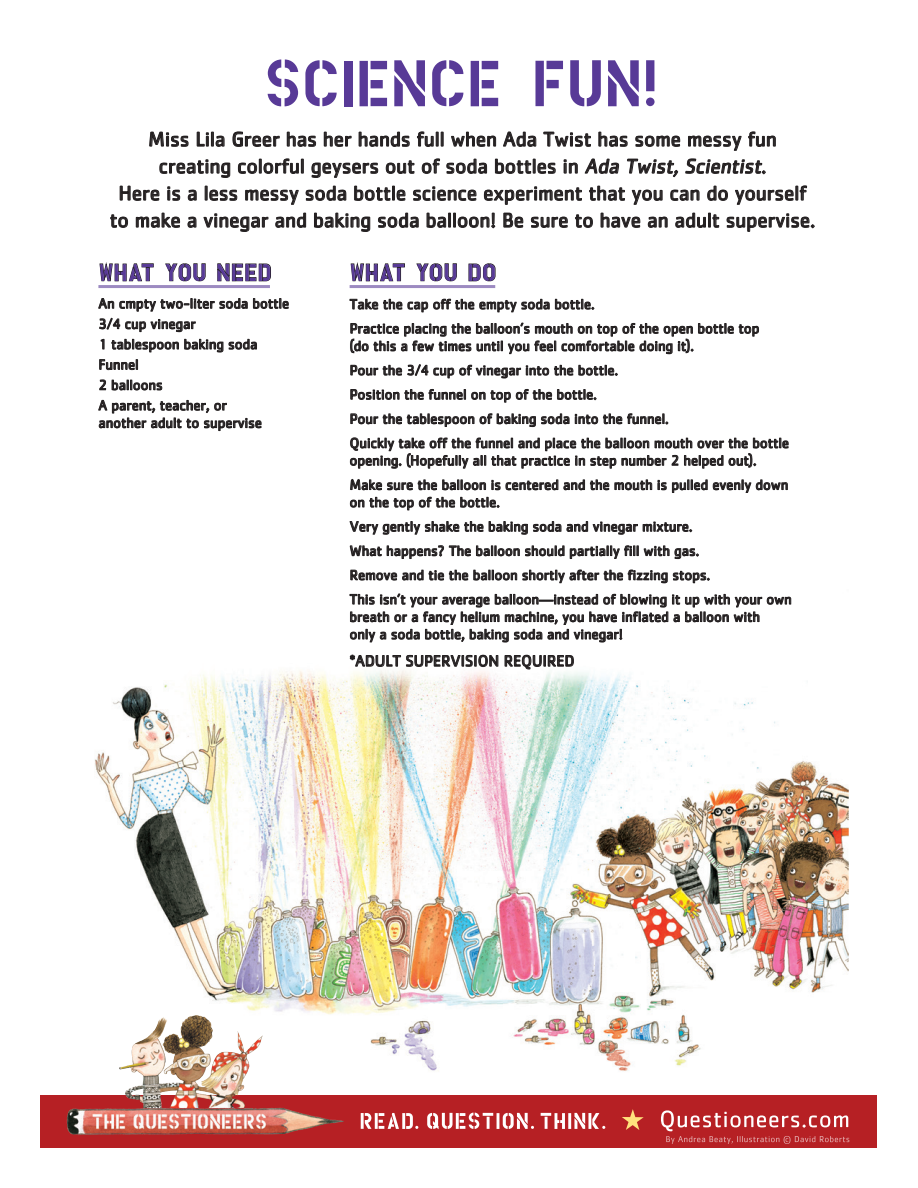
<style>
.page{position:relative;width:918px;height:1188px;background:#fff}
.page>*{position:absolute;margin:0;border:0;box-sizing:border-box;transform-origin:0 0}
.t1{font:63px "General Collection HOUBROKCLE";letter-spacing:-.025em;color:#583a97}
.t2{font:23.25px "General Collection HOUBROKCLE";color:#583a97}
.t3{font:21px/27px "Cachet";color:#231f20;text-align:center}
.t4{font:16.05px "Cachet";color:#231f20}
.t5{font:14.55px/24.3px "Cachet";color:#231f20}
.s1{font-style:italic}
</style>
<div class="page">
<img style="left:95px;top:656px;width:754px;height:416px">
<svg style="left:149px;top:131px;width:40px;height:16px"></svg>
<svg style="left:196px;top:131px;width:29px;height:16px"></svg>
<svg style="left:232px;top:131px;width:48px;height:16px"></svg>
<svg style="left:287px;top:131px;width:29px;height:16px"></svg>
<svg style="left:324px;top:131px;width:28px;height:16px"></svg>
<svg style="left:358px;top:131px;width:52px;height:16px"></svg>
<svg style="left:417px;top:131px;width:26px;height:16px"></svg>
<svg style="left:451px;top:131px;width:45px;height:16px"></svg>
<svg style="left:503px;top:131px;width:34px;height:16px"></svg>
<svg style="left:543px;top:131px;width:48px;height:16px"></svg>
<svg style="left:598px;top:131px;width:30px;height:16px"></svg>
<svg style="left:635px;top:135px;width:45px;height:12px"></svg>
<svg style="left:688px;top:135px;width:54px;height:16px"></svg>
<svg style="left:748px;top:131px;width:28px;height:16px"></svg>
<svg style="left:159px;top:160px;width:72px;height:18px"></svg>
<svg style="left:238px;top:158px;width:65px;height:16px"></svg>
<svg style="left:311px;top:162px;width:67px;height:16px"></svg>
<svg style="left:386px;top:160px;width:29px;height:14px"></svg>
<svg style="left:422px;top:158px;width:18px;height:16px"></svg>
<svg style="left:446px;top:158px;width:41px;height:16px"></svg>
<svg style="left:495px;top:158px;width:61px;height:16px"></svg>
<svg style="left:564px;top:160px;width:14px;height:14px"></svg>
<svg style="left:585px;top:158px;width:35px;height:16px"></svg>
<svg style="left:627px;top:158px;width:51px;height:19px"></svg>
<svg style="left:685px;top:158px;width:80px;height:16px"></svg>
<svg style="left:119px;top:185px;width:41px;height:16px"></svg>
<svg style="left:168px;top:187px;width:12px;height:14px"></svg>
<svg style="left:188px;top:189px;width:9px;height:12px"></svg>
<svg style="left:205px;top:186px;width:33px;height:15px"></svg>
<svg style="left:245px;top:189px;width:54px;height:16px"></svg>
<svg style="left:305px;top:185px;width:42px;height:16px"></svg>
<svg style="left:354px;top:185px;width:52px;height:16px"></svg>
<svg style="left:413px;top:187px;width:64px;height:14px"></svg>
<svg style="left:484px;top:187px;width:98px;height:18px"></svg>
<svg style="left:589px;top:185px;width:36px;height:16px"></svg>
<svg style="left:632px;top:189px;width:31px;height:16px"></svg>
<svg style="left:670px;top:189px;width:30px;height:12px"></svg>
<svg style="left:707px;top:185px;width:21px;height:16px"></svg>
<svg style="left:735px;top:185px;width:72px;height:20px"></svg>
<svg style="left:110px;top:214px;width:18px;height:14px"></svg>
<svg style="left:136px;top:212px;width:44px;height:16px"></svg>
<svg style="left:187px;top:216px;width:10px;height:12px"></svg>
<svg style="left:203px;top:214px;width:66px;height:18px"></svg>
<svg style="left:275px;top:212px;width:31px;height:16px"></svg>
<svg style="left:314px;top:212px;width:57px;height:20px"></svg>
<svg style="left:378px;top:212px;width:41px;height:16px"></svg>
<svg style="left:426px;top:212px;width:69px;height:16px"></svg>
<svg style="left:503px;top:212px;width:21px;height:16px"></svg>
<svg style="left:531px;top:216px;width:37px;height:12px"></svg>
<svg style="left:575px;top:214px;width:18px;height:14px"></svg>
<svg style="left:600px;top:212px;width:41px;height:16px"></svg>
<svg style="left:648px;top:216px;width:20px;height:12px"></svg>
<svg style="left:675px;top:212px;width:44px;height:16px"></svg>
<svg style="left:726px;top:214px;width:88px;height:18px"></svg>
<svg style="left:99px;top:263px;width:54px;height:19px"></svg>
<svg style="left:165px;top:263px;width:41px;height:19px"></svg>
<svg style="left:217px;top:263px;width:13px;height:19px"></svg>
<div style="left:232px;top:264px;width:3px;height:17px;border:1px solid #231f20"></div>
<svg style="left:236px;top:264px;width:7px;height:17px"></svg>
<svg style="left:250px;top:263px;width:21px;height:19px"></svg>
<svg style="left:98px;top:298px;width:191px;height:14px"></svg>
<svg style="left:99px;top:318px;width:97px;height:14px"></svg>
<svg style="left:100px;top:339px;width:5px;height:11px"></svg>
<svg style="left:111px;top:339px;width:146px;height:14px"></svg>
<svg style="left:99px;top:359px;width:39px;height:11px"></svg>
<svg style="left:99px;top:379px;width:64px;height:12px"></svg>
<svg style="left:98px;top:400px;width:164px;height:31px"></svg>
<svg style="left:351px;top:263px;width:53px;height:19px"></svg>
<svg style="left:416px;top:263px;width:41px;height:19px"></svg>
<svg style="left:468px;top:263px;width:28px;height:19px"></svg>
<svg style="left:349px;top:298px;width:245px;height:15px"></svg>
<svg style="left:350px;top:322px;width:409px;height:33px"></svg>
<svg style="left:350px;top:364px;width:267px;height:15px"></svg>
<svg style="left:350px;top:389px;width:246px;height:14px"></svg>
<svg style="left:350px;top:413px;width:318px;height:14px"></svg>
<svg style="left:350px;top:437px;width:439px;height:32px"></svg>
<svg style="left:658px;top:479px;width:130px;height:14px"></svg>
<svg style="left:350px;top:479px;width:302px;height:32px"></svg>
<svg style="left:349px;top:521px;width:343px;height:14px"></svg>
<svg style="left:350px;top:545px;width:348px;height:14px"></svg>
<svg style="left:350px;top:569px;width:359px;height:15px"></svg>
<svg style="left:349px;top:593px;width:443px;height:50px"></svg>
<svg style="left:350px;top:654px;width:224px;height:16px"></svg>
<hr style="left:98px;top:285px;width:172px;height:3px;background:#9c8ac1">
<hr style="left:350px;top:285px;width:145px;height:3px;background:#9c8ac1">
<img style="left:95px;top:1010px;width:52px;height:85px">
<svg style="left:810px;top:1051px;width:39px;height:15px"></svg>
<svg style="left:40px;top:1095px;width:837px;height:53px;background:#ba3737"></svg>
<img style="left:199px;top:1107px;width:76px;height:2px">
<svg style="left:622px;top:1109px;width:22px;height:21px"></svg>
<svg style="left:661px;top:1110px;width:188px;height:34px;background:#c24548"></svg>
<svg style="left:361px;top:1113px;width:244px;height:16px"></svg>
<img style="left:159px;top:1014px;width:38px;height:69px">
<h1 class="t1" style="left:263px;top:42px;width:397px">SCIENCE FUN!</h1>
<p class="t3" style="left:110px;top:125px;width:707px">Miss Lila Greer has her hands full when Ada Twist has some messy fun creating colorful geysers out of soda bottles in <span class="s1">Ada Twist, Scientist</span>.<br>Here is a less messy soda bottle science experiment that you can do yourself to make a vinegar and baking soda balloon! Be sure to have an adult supervise.</p>
<h2 class="t2" style="left:98px;top:257px;width:175px">WHAT YOU NEED</h2>
<p class="t5" style="left:98px;top:293px;width:192px;line-height:20.4px">An cmpty two-liter soda bottle<br>3/4 cup vinegar<br>1 tablespoon baking soda<br>Funnel<br>2 balloons<br>A parent, teacher, or</p>
<p class="t5" style="left:98px;top:410px;width:165px">another adult to supervise</p>
<h2 class="t2" style="left:350px;top:257px;width:149px">WHAT YOU DO</h2>
<p class="t5" style="left:350px;top:292px;width:411px">Take the cap off the empty soda bottle.<br>Practice placing the balloon’s mouth on top of the open bottle top</p>
<p class="t5" style="left:350px;top:333px;width:441px">(do this a few times until you feel comfortable doing it).<br>Pour the 3/4 cup of vinegar into the bottle.<br>Position the funnel on top of the bottle.<br>Pour the tablespoon of baking soda into the funnel.<br>Quickly take off the funnel and place the balloon mouth over the bottle</p>
<p class="t5" style="left:350px;top:448px;width:440px">opening. (Hopefully all that practice in step number 2 helped out).<br>Make sure the balloon is centered and the mouth is pulled evenly down</p>
<p class="t5" style="left:350px;top:490px;width:444px">on the top of the bottle.<br>Very gently shake the baking soda and vinegar mixture.<br>What happens? The balloon should partially fill with gas.<br>Remove and tie the balloon shortly after the fizzing stops.<br>This isn’t your average balloon—instead of blowing it up with your own</p>
<p class="t5" style="left:350px;top:608px;width:412px;line-height:17.4px">breath or a fancy helium machine, you have inflated a balloon with only a soda bottle, baking soda and vinegar!</p>
<p class="t4" style="left:350px;top:652px;width:226px">*ADULT SUPERVISION REQUIRED</p>
</div>
